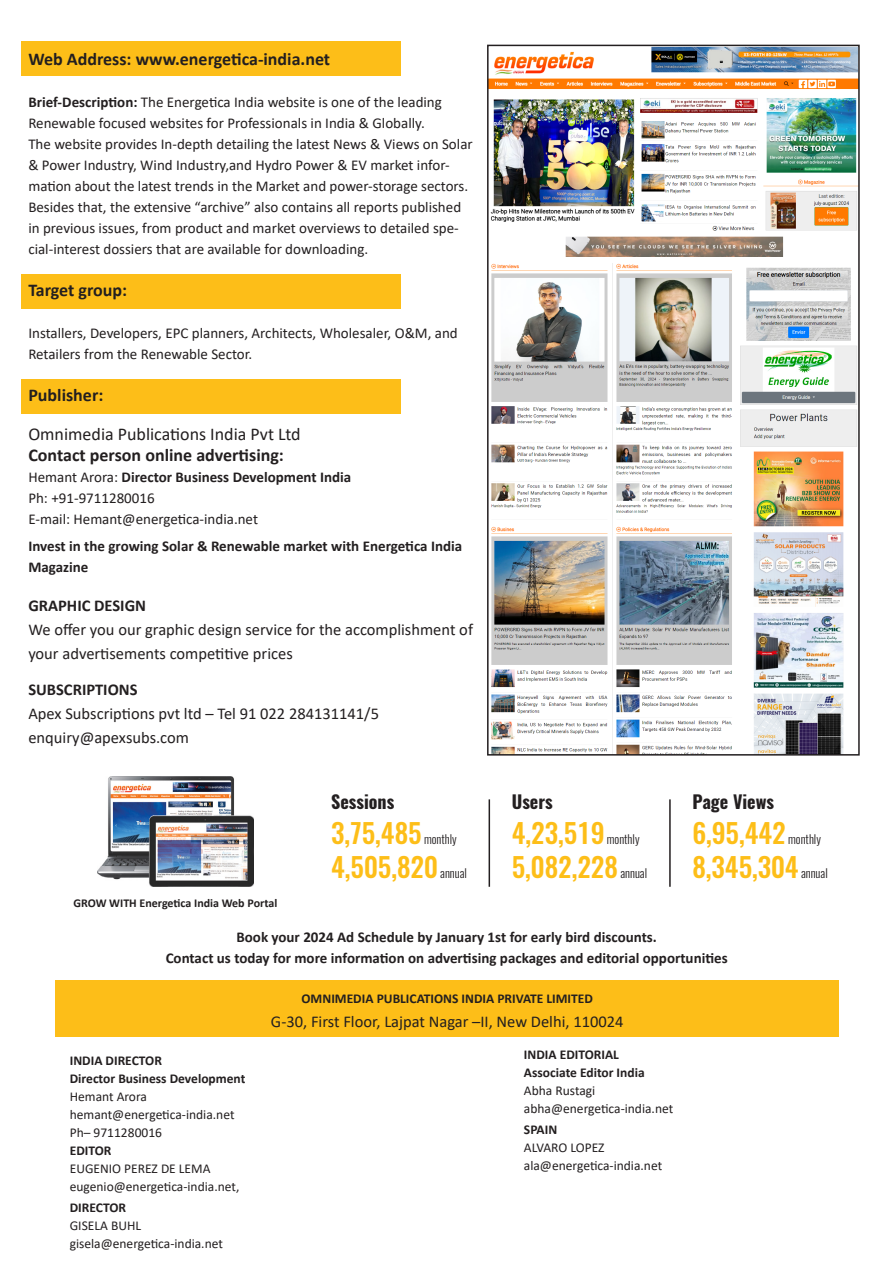
<style>
.page{position:relative;width:893px;height:1263px;background:#fff}
.page>*{position:absolute;margin:0;border:0;box-sizing:border-box;transform-origin:0 0}
.t1{font:500 27px "Oswald";color:#fdbe18}
.t2{font:700 18px "Calibri";color:#231f20}
.t3{font:18px "Calibri";color:#231f20}
.t4{font:700 18px "Oswald";color:#231f20}
.t5{font:16.5px/24px "Calibri";color:#231f20}
.t6{font:700 16.5px "Calibri";color:#231f20}
.t7{font:15px/21px "Calibri";color:#231f20}
.t8{font:700 15px "Calibri";color:#231f20}
.t9{font:13.5px "Calibri";color:#231f20}
.t10{font:700 13.5px "Calibri";color:#231f20}
.t11{font:300 12px "Oswald";color:#231f20}
.t12{font:700 12px "Calibri";color:#231f20}
.s1{font-weight:700}
.s2{font-weight:400}
</style>
<div class="page">
<div style="left:21px;top:42px;width:379px;height:34px;background:#fdbe18"></div>
<div style="left:21px;top:274px;width:379px;height:35px;background:#fdbe18"></div>
<div style="left:21px;top:379px;width:379px;height:35px;background:#fdbe18"></div>
<img style="left:490px;top:48px;width:367px;height:704px">
<div style="left:487px;top:45px;width:373px;height:710px;border:2px solid #231f20"></div>
<div style="left:55px;top:981px;width:783px;height:56px;background:#fdbe18"></div>
<hr style="left:489px;top:799px;width:1px;height:88px;background:#231f20">
<hr style="left:669px;top:799px;width:2px;height:88px;background:#231f20">
<img style="left:98px;top:776px;width:155px;height:110px">
<p class="t2" style="left:28px;top:46px;width:303px">Web Address: www.energetica-india.net</p>
<p class="t7" style="left:28px;top:91px;width:415px"><span class="s1">Brief-Description:</span> The Energetica India website is one of the leading</p>
<p class="t7" style="left:28px;top:112px;width:398px">Renewable focused websites for Professionals in India &amp; Globally.</p>
<p class="t7" style="left:28px;top:133px;width:446px">The website provides In-depth detailing the latest News &amp; Views on Solar &amp; Power Industry, Wind Industry,and Hydro Power &amp; EV market infor&shy;mation about the latest trends in the Market and power-storage sectors.<br>Besides that, the extensive “archive” also contains all reports published in previous issues, from product and market overviews to detailed spe&shy;cial-interest dossiers that are available for downloading.</p>
<p class="t2" style="left:28px;top:277px;width:100px">Target group:</p>
<p class="t7" style="left:28px;top:322px;width:431px">Installers, Developers, EPC planners, Architects, Wholesaler, O&amp;M, and</p>
<p class="t7" style="left:28px;top:343px;width:225px">Retailers from the Renewable Sector.</p>
<p class="t2" style="left:28px;top:382px;width:77px">Publisher:</p>
<p class="t3" style="left:28px;top:421px;width:274px">Omnimedia Publications India Pvt Ltd</p>
<p class="t2" style="left:28px;top:442px;width:257px">Contact person online advertising:</p>
<p class="t8" style="left:28px;top:466px;width:324px"><span class="s2">Hemant Arora:</span> Director Business Development India</p>
<p class="t7" style="left:28px;top:487px;width:128px">Ph: +91-9711280016</p>
<p class="t7" style="left:28px;top:508px;width:231px">E-mail: Hemant@energetica-india.net</p>
<p class="t8" style="left:28px;top:535px;width:435px">Invest in the growing Solar &amp; Renewable market with Energetica India</p>
<p class="t8" style="left:28px;top:556px;width:62px">Magazine</p>
<p class="t6" style="left:28px;top:594px;width:119px">GRAPHIC DESIGN</p>
<p class="t5" style="left:28px;top:617px;width:446px">We offer you our graphic design service for the accomplishment of your advertisements competitive prices</p>
<p class="t6" style="left:28px;top:678px;width:111px">SUBSCRIPTIONS</p>
<p class="t5" style="left:28px;top:701px;width:352px">Apex Subscriptions pvt ltd – Tel 91 022 284131141/5</p>
<p class="t5" style="left:28px;top:725px;width:162px">enquiry@apexsubs.com</p>
<p class="t12" style="left:73px;top:895px;width:205px">GROW WITH Energetica India Web Portal</p>
<p class="t4" style="left:331px;top:789px;width:65px">Sessions</p>
<p class="t4" style="left:512px;top:789px;width:42px">Users</p>
<p class="t4" style="left:692px;top:789px;width:83px">Page Views</p>
<p class="t1" style="left:331px;top:814px;width:92px">3,75,485</p>
<p class="t1" style="left:512px;top:814px;width:94px">4,23,519</p>
<p class="t1" style="left:692px;top:814px;width:95px">6,95,442</p>
<p class="t11" style="left:424px;top:831px;width:34px">monthly</p>
<p class="t1" style="left:331px;top:848px;width:108px">4,505,820</p>
<p class="t11" style="left:607px;top:831px;width:34px">monthly</p>
<p class="t1" style="left:512px;top:848px;width:108px">5,082,228</p>
<p class="t11" style="left:788px;top:831px;width:34px">monthly</p>
<p class="t1" style="left:692px;top:848px;width:108px">8,345,304</p>
<p class="t11" style="left:440px;top:865px;width:28px">annual</p>
<p class="t11" style="left:620px;top:865px;width:28px">annual</p>
<p class="t11" style="left:801px;top:865px;width:28px">annual</p>
<p class="t8" style="left:236px;top:927px;width:422px">Book your 2024 Ad Schedule by January 1st for early bird discounts.</p>
<p class="t8" style="left:166px;top:948px;width:563px">Contact us today for more information on advertising packages and editorial opportunities</p>
<p class="t10" style="left:70px;top:1050px;width:94px">INDIA DIRECTOR</p>
<p class="t10" style="left:70px;top:1068px;width:177px">Director Business Development</p>
<p class="t9" style="left:70px;top:1087px;width:79px">Hemant Arora</p>
<p class="t9" style="left:70px;top:1105px;width:166px">hemant@energetica-india.net</p>
<p class="t9" style="left:70px;top:1123px;width:94px">Ph– 9711280016</p>
<p class="t10" style="left:70px;top:1140px;width:43px">EDITOR</p>
<p class="t9" style="left:70px;top:1159px;width:142px">EUGENIO PEREZ DE LEMA</p>
<p class="t9" style="left:70px;top:1177px;width:171px">eugenio@energetica-india.net,</p>
<p class="t10" style="left:70px;top:1197px;width:58px">DIRECTOR</p>
<p class="t9" style="left:70px;top:1216px;width:73px">GISELA BUHL</p>
<p class="t9" style="left:70px;top:1234px;width:155px">gisela@energetica-india.net</p>
<p class="t10" style="left:301px;top:989px;width:293px">OMNIMEDIA PUBLICATIONS INDIA PRIVATE LIMITED</p>
<p class="t5" style="left:271px;top:1009px;width:354px">G-30, First Floor, Lajpat Nagar –II, New Delhi, 110024</p>
<p class="t10" style="left:524px;top:1044px;width:97px">INDIA EDITORIAL</p>
<p class="t10" style="left:524px;top:1062px;width:122px">Associate Editor India</p>
<p class="t9" style="left:524px;top:1081px;width:73px">Abha Rustagi</p>
<p class="t9" style="left:524px;top:1099px;width:151px">abha@energetica-india.net</p>
<p class="t10" style="left:524px;top:1119px;width:35px">SPAIN</p>
<p class="t9" style="left:524px;top:1138px;width:82px">ALVARO LOPEZ</p>
<p class="t9" style="left:524px;top:1156px;width:140px">ala@energetica-india.net</p>
</div>
